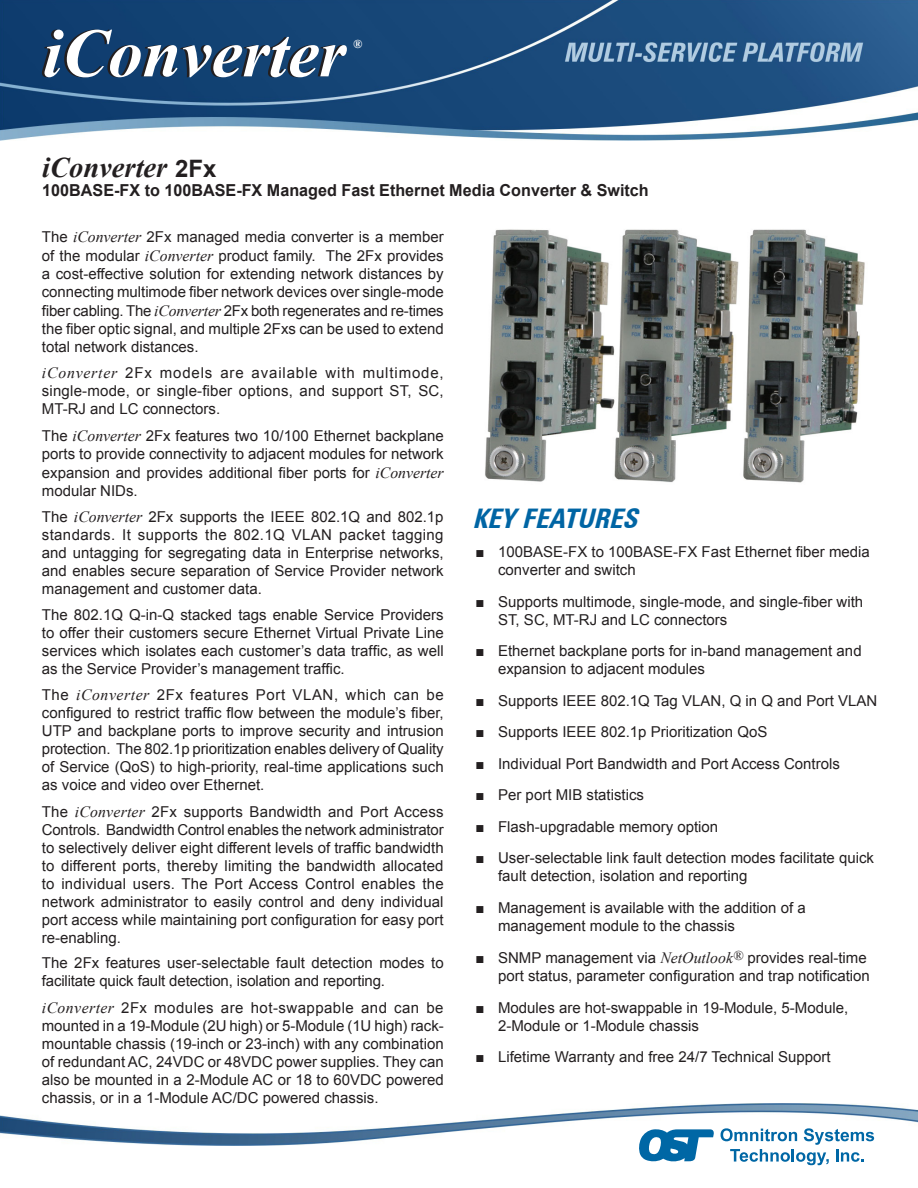
<style>
.page{position:relative;width:918px;height:1188px;background:#fff}
.page>*{position:absolute;margin:0;border:0;box-sizing:border-box;transform-origin:0 0}
.t1{font:italic 700 69px "Times New Roman";color:#fff}
.t2{font:italic 700 28.5px "Times New Roman";color:#231f20}
.t3{font:italic 700 condensed 27px "Zurich BT";color:#0065a4}
.t4{font:700 16.5px "Arial";color:#231f20}
.Omnitron_Body_Text{font:15px/18px "Arial";color:#231f20;text-align:justify}
.Omnitron_Bullets{font:15px/18px "Arial";color:#231f20}
.t5{font:italic 700 12px "Times New Roman";color:#fff}
.s1{font-family:"Arial";font-style:normal;font-size:24px}
.s2{font-family:"Times New Roman";font-style:italic;font-size:15.75px}
</style>
<div class="page">
<img style="left:0;top:1103px;width:918px;height:42px">
<img style="left:0;top:0;width:918px;height:141px">
<svg style="left:639px;top:1129px;width:75px;height:33px"></svg>
<svg style="left:721px;top:1128px;width:153px;height:37px"></svg>
<img style="left:485px;top:229px;width:380px;height:254px">
<p class="t1" style="left:43px;top:5px;width:304px">iConverter</p>
<p class="t5" style="left:353px;top:35px;width:10px">®</p>
<p class="t2" style="left:42px;top:147px;width:176px">iConverter <span class="s1">2Fx</span></p>
<p class="t4" style="left:42px;top:179px;width:608px">100BASE-FX to 100BASE-FX Managed Fast Ethernet Media Converter &amp; Switch</p>
<p class="Omnitron_Body_Text" style="left:42px;top:228px;width:404px">The <span class="s2">iConverter</span> 2Fx managed media converter is a member of the modular <span class="s2">iConverter</span> product family. The 2Fx provides a cost-effective solution for extending network distances by connecting multimode fiber network devices over single-mode fiber cabling. The <span class="s2">iConverter</span> 2Fx both regenerates and re-times the fiber optic signal, and multiple 2Fxs can be used to extend total network distances.</p>
<p class="Omnitron_Body_Text" style="left:42px;top:364px;width:403px"><span class="s2">iConverter</span> 2Fx models are available with multimode, single-mode, or single-fiber options, and support ST, SC, MT-RJ and LC connectors.</p>
<p class="Omnitron_Body_Text" style="left:42px;top:427px;width:403px">The <span class="s2">iConverter</span> 2Fx features two 10/100 Ethernet backplane ports to provide connectivity to adjacent modules for network expansion and provides additional fiber ports for <span class="s2">iConverter </span>modular NIDs.</p>
<p class="Omnitron_Body_Text" style="left:42px;top:508px;width:403px">The <span class="s2">iConverter</span> 2Fx supports the IEEE 802.1Q and 802.1p standards. It supports the 802.1Q VLAN packet tagging and untagging for segregating data in Enterprise networks, and enables secure separation of Service Provider network management and customer data.</p>
<p class="Omnitron_Body_Text" style="left:42px;top:606px;width:403px">The 802.1Q Q-in-Q stacked tags enable Service Providers to offer their customers secure Ethernet Virtual Private Line services which isolates each customer’s data traffic, as well as the Service Provider’s management traffic.</p>
<p class="Omnitron_Body_Text" style="left:42px;top:686px;width:403px">The <span class="s2">iConverter</span> 2Fx features Port VLAN, which can be configured to restrict traffic flow between the module’s fiber, UTP and backplane ports to improve security and intrusion protection. The 802.1p prioritization enables delivery of Quality of Service (QoS) to high-priority, real-time applications such as voice and video over Ethernet.</p>
<p class="Omnitron_Body_Text" style="left:42px;top:803px;width:403px">The <span class="s2">iConverter</span> 2Fx supports Bandwidth and Port Access Controls. Bandwidth Control enables the network administrator to selectively deliver eight different levels of traffic bandwidth to different ports, thereby limiting the bandwidth allocated to individual users. The Port Access Control enables the network administrator to easily control and deny individual port access while maintaining port configuration for easy port re-enabling.</p>
<p class="Omnitron_Body_Text" style="left:42px;top:954px;width:403px">The 2Fx features user-selectable fault detection modes to facilitate quick fault detection, isolation and reporting.</p>
<p class="Omnitron_Body_Text" style="left:42px;top:999px;width:403px"><span class="s2">iConverter</span> 2Fx modules are hot-swappable and can be mounted in a 19-Module (2U high) or 5-Module (1U high) rack&shy;mountable chassis (19-inch or 23-inch) with any combination of redundant AC, 24VDC or 48VDC power supplies. They can also be mounted in a 2-Module AC or 18 to 60VDC powered chassis, or in a 1-Module AC/DC powered chassis.</p>
<p class="t3" style="left:472px;top:502px;width:174px">KEYFEATURES</p>
<p class="Omnitron_Bullets" style="left:498px;top:543px;width:373px;text-indent:-23px">■ 100BASE-FX to 100BASE-FX Fast Ethernet fiber media converter and switch</p>
<p class="Omnitron_Bullets" style="left:498px;top:593px;width:367px;text-indent:-23px">■ Supports multimode, single-mode, and single-fiber with<br>ST, SC, MT-RJ and LC connectors</p>
<p class="Omnitron_Bullets" style="left:498px;top:642px;width:365px;text-indent:-23px">■ Ethernet backplane ports for in-band management and expansion to adjacent modules</p>
<p class="Omnitron_Bullets" style="left:476px;top:692px;width:403px">■ Supports IEEE 802.1Q Tag VLAN, Q in Q and Port VLAN</p>
<p class="Omnitron_Bullets" style="left:476px;top:723px;width:293px">■ Supports IEEE 802.1p Prioritization QoS</p>
<p class="Omnitron_Bullets" style="left:476px;top:755px;width:366px">■ Individual Port Bandwidth and Port Access Controls</p>
<p class="Omnitron_Bullets" style="left:476px;top:786px;width:170px">■ Per port MIB statistics</p>
<p class="Omnitron_Bullets" style="left:476px;top:818px;width:244px">■ Flash-upgradable memory option</p>
<p class="Omnitron_Bullets" style="left:498px;top:849px;width:377px;text-indent:-23px">■ User-selectable link fault detection modes facilitate quick fault detection, isolation and reporting</p>
<p class="Omnitron_Bullets" style="left:498px;top:899px;width:309px;text-indent:-23px">■ Management is available with the addition of a management module to the chassis</p>
<p class="Omnitron_Bullets" style="left:476px;top:949px;width:396px;text-align:right">■ SNMP management via <span class="s2">NetOutlook</span><sup>®</sup> provides real-time port status, parameter configuration and trap notification</p>
<p class="Omnitron_Bullets" style="left:498px;top:998px;width:352px;text-indent:-23px">■ Modules are hot-swappable in 19-Module, 5-Module,<br>2-Module or 1-Module chassis</p>
<p class="Omnitron_Bullets" style="left:476px;top:1048px;width:357px">■ Lifetime Warranty and free 24/7 Technical Support</p>
</div>
